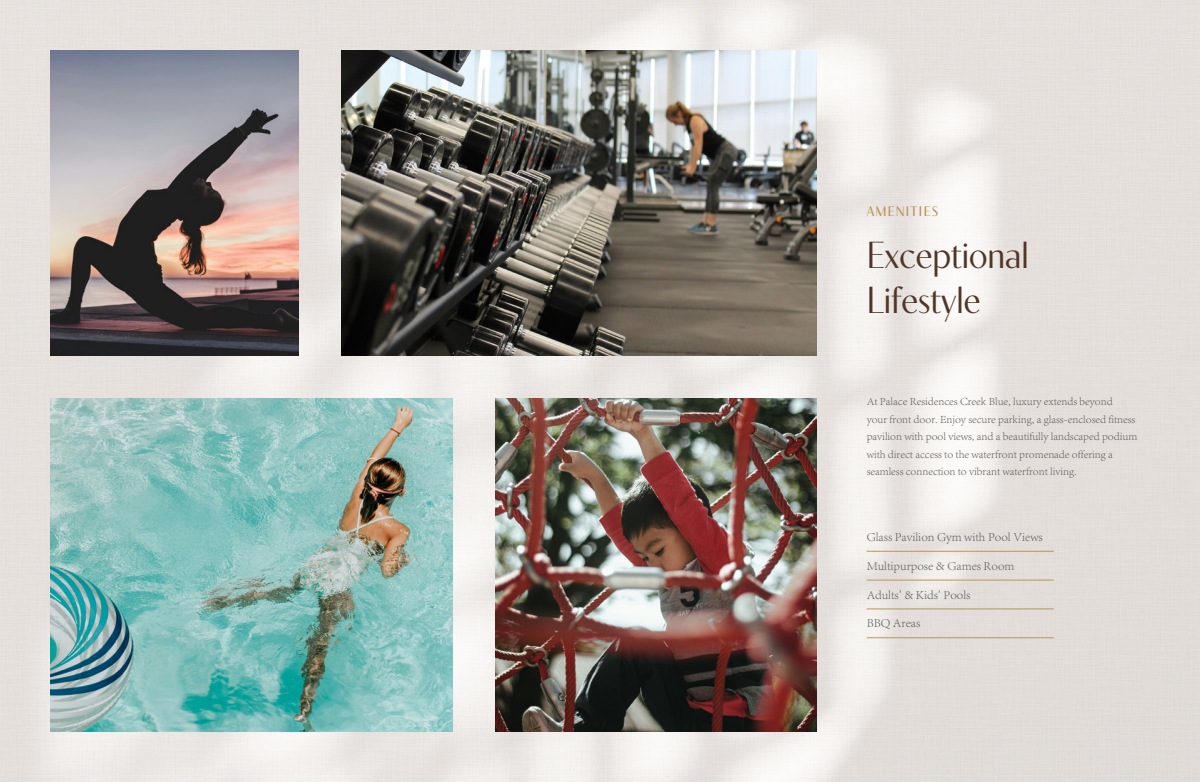
<style>
.page{position:relative;width:1200px;height:782px;background:#fff}
.page>*{position:absolute;margin:0;border:0;box-sizing:border-box;transform-origin:0 0}
.t1{font:500 37.5px/45px "Contralto";color:#513628}
.t2{font:13.75px "Contralto Small";letter-spacing:.1em;color:#bd945c}
.t3{font:300 12.5px "Adobe Song Std";color:#5f5a59}
.t4{font:300 11.25px/17.5px "Adobe Song Std";color:#5f5a59}
</style>
<div class="page">
<img style="left:0;top:0;width:1200px;height:781px">
<img style="left:495px;top:398px;width:322px;height:333px">
<img style="left:50px;top:50px;width:249px;height:305px">
<img style="left:341px;top:50px;width:476px;height:305px">
<img style="left:50px;top:398px;width:402px;height:333px">
<hr style="left:867px;top:551px;width:187px;height:1px;background:#bb945b">
<hr style="left:867px;top:608px;width:187px;height:1px;background:#bb945b">
<hr style="left:867px;top:579px;width:187px;height:1px;background:#bb945b">
<hr style="left:867px;top:637px;width:187px;height:1px;background:#bb945b">
<p class="t2" style="left:867px;top:200px;width:73px">AMENITIES</p>
<h1 class="t1" style="left:867px;top:229px;width:164px">Exceptional<br>Lifestyle</h1>
<p class="t4" style="left:867px;top:393px;width:272px">At Palace Residences Creek Blue, luxury extends beyond<br>your front door. Enjoy secure parking, a glass-enclosed fitness pavilion with pool views, and a beautifully landscaped podium with direct access to the waterfront promenade offering a seamless connection to vibrant waterfront living.</p>
<p class="t3" style="left:867px;top:529px;width:178px">Glass Pavilion Gym with Pool Views</p>
<p class="t3" style="left:867px;top:558px;width:149px">Multipurpose &amp; Games Room</p>
<p class="t3" style="left:867px;top:587px;width:105px">Adults' &amp; Kids' Pools</p>
<p class="t3" style="left:867px;top:615px;width:55px">BBQ Areas</p>
</div>
